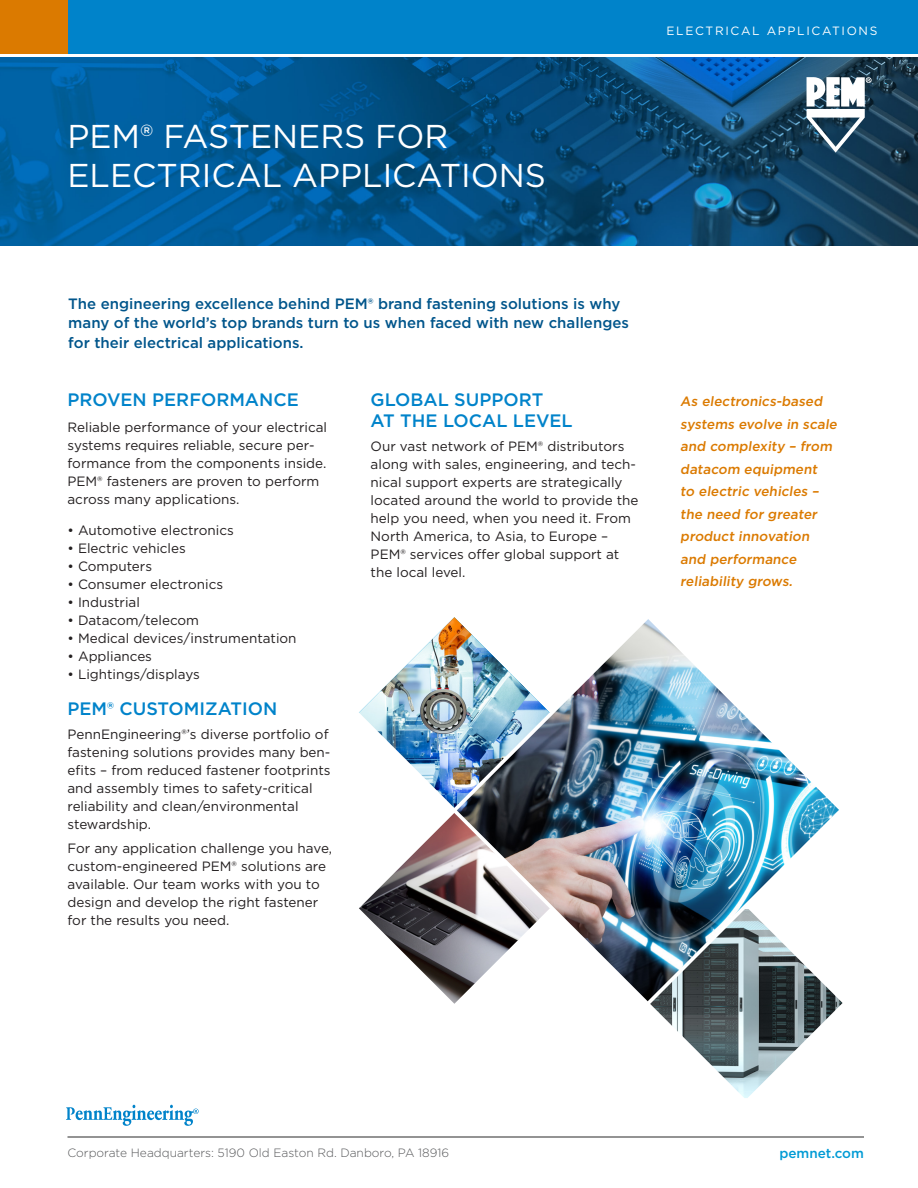
<style>
.page{position:relative;width:918px;height:1188px;background:#fff}
.page>*{position:absolute;margin:0;border:0;box-sizing:border-box;transform-origin:0 0}
.t1{font:33px/39px "Gotham";color:#fff}
.subhead_1{font:500 18px/21px "Gotham";color:#0083ca}
.t2{font:500 15px/19.5px "Gotham";color:#00558b}
.subhead_1-2{font:13.5px/18px "Gotham";color:#231f20}
.t3{font:500 13.5px/22.5px "Gotham";color:#db7a00}
.t4{font:500 13.5px "Gotham";color:#009bd5}
.t5{font:300 12px "Gotham";color:#57585a}
.t6{font:12px "Gotham";letter-spacing:.14em;color:#fff}
</style>
<div class="page">
<img style="left:0;top:57px;width:918px;height:189px">
<svg style="left:807px;top:77px;width:65px;height:76px"></svg>
<hr style="left:68px;top:1136px;width:796px;height:2px;background:#707070">
<svg style="left:66px;top:1105px;width:133px;height:21px"></svg>
<div style="left:68px;top:0;width:850px;height:54px;background:#0083ca"></div>
<div style="left:0;top:0;width:68px;height:54px;background:#db7a00"></div>
<img style="left:666px;top:1020px;width:160px;height:78px">
<svg style="left:363px;top:913px;width:269px;height:91px"></svg>
<img style="left:632px;top:823px;width:211px;height:197px">
<img style="left:359px;top:617px;width:302px;height:296px">
<img style="left:644px;top:617px;width:195px;height:206px">
<p class="t1" style="left:68px;top:116px;width:480px">PEM® FASTENERS FOR<br>ELECTRICAL APPLICATIONS</p>
<p class="t6" style="left:667px;top:23px;width:212px">ELECTRICAL APPLICATIONS</p>
<p class="t2" style="left:68px;top:294px;width:562px">The engineering excellence behind PEM® brand fastening solutions is why many of the world’s top brands turn to us when faced with new challenges for their electrical applications.</p>
<p class="subhead_1" style="left:68px;top:389px;width:233px">PROVEN PERFORMANCE</p>
<p class="subhead_1-2" style="left:68px;top:418px;width:261px">Reliable performance of your electrical systems requires reliable, secure per&shy;formance from the components inside.<br>PEM® fasteners are proven to perform across many applications.</p>
<p class="subhead_1-2" style="left:68px;top:521px;width:168px">• Automotive electronics</p>
<p class="subhead_1-2" style="left:68px;top:539px;width:120px">• Electric vehicles</p>
<p class="subhead_1-2" style="left:68px;top:557px;width:86px">• Computers</p>
<p class="subhead_1-2" style="left:68px;top:575px;width:157px">• Consumer electronics</p>
<p class="subhead_1-2" style="left:68px;top:593px;width:74px">• Industrial</p>
<p class="subhead_1-2" style="left:68px;top:611px;width:133px">• Datacom/telecom</p>
<p class="subhead_1-2" style="left:68px;top:629px;width:231px">• Medical devices/instrumentation</p>
<p class="subhead_1-2" style="left:68px;top:647px;width:86px">• Appliances</p>
<p class="subhead_1-2" style="left:68px;top:665px;width:134px">• Lightings/displays</p>
<p class="subhead_1" style="left:68px;top:698px;width:211px">PEM® CUSTOMIZATION</p>
<p class="subhead_1-2" style="left:68px;top:725px;width:265px">PennEngineering®’s diverse portfolio of fastening solutions provides many ben&shy;efits – from reduced fastener footprints and assembly times to safety-critical reliability and clean/environmental stewardship.</p>
<p class="subhead_1-2" style="left:68px;top:839px;width:266px">For any application challenge you have, custom-engineered PEM® solutions are available. Our team works with you to design and develop the right fastener for the results you need.</p>
<p class="subhead_1" style="left:371px;top:389px;width:204px">GLOBAL SUPPORT<br>AT THE LOCAL LEVEL</p>
<p class="subhead_1-2" style="left:371px;top:437px;width:269px">Our vast network of PEM® distributors along with sales, engineering, and tech&shy;nical support experts are strategically located around the world to provide the help you need, when you need it. From North America, to Asia, to Europe – PEM® services offer global support at the local level.</p>
<p class="t3" style="left:680px;top:390px;width:161px">As electronics-based systems evolve in scale and complexity – from datacom equipment to electric vehicles – the need for greater product innovation and performance reliability grows.</p>
<p class="t5" style="left:68px;top:1145px;width:383px">Corporate Headquarters: 5190 Old Easton Rd. Danboro, PA 18916</p>
<p class="t4" style="left:779px;top:1145px;width:86px">pemnet.com</p>
</div>
